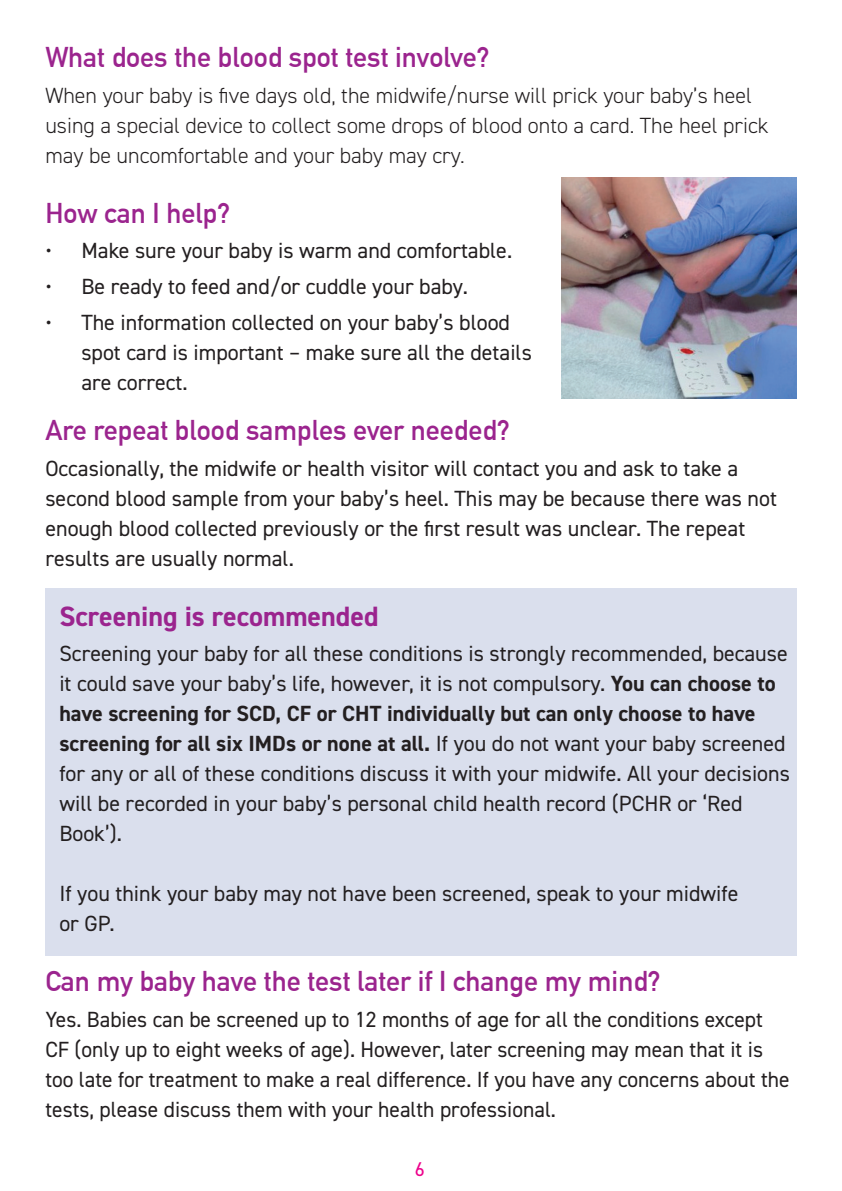
<style>
.page{position:relative;width:842px;height:1191px;background:#fff}
.page>*{position:absolute;margin:0;border:0;box-sizing:border-box;transform-origin:0 0}
.t1{font:700 28px "DIN Alternate";color:#9b248e}
.t2{font:700 28px "DIN2014";color:#9b248e}
.t3{font:22px/30px "DIN2014";color:#231f20}
.t4{font:300 22px/30px "DIN2014";color:#231f20}
.t5{font:20px "DIN2014";color:#ed028c}
.s1{font-weight:700}
</style>
<div class="page">
<div style="left:45px;top:588px;width:752px;height:367px;background:#dadfed"></div>
<img style="left:561px;top:177px;width:236px;height:222px">
<p class="t1" style="left:45px;top:36px;width:446px">What does the blood spot test involve?</p>
<p class="t4" style="left:45px;top:80px;width:725px">When your baby is five days old, the midwife/nurse will prick your baby’s heel using a special device to collect some drops of blood onto a card. The heel prick may be uncomfortable and your baby may cry.</p>
<p class="t1" style="left:45px;top:192px;width:186px">How can I help?</p>
<p class="t3" style="left:45px;top:235px;width:468px">• Make sure your baby is warm and comfortable.</p>
<p class="t3" style="left:45px;top:271px;width:424px">• Be ready to feed and/or cuddle your baby.</p>
<p class="t3" style="left:81px;top:307px;width:452px;text-indent:-36px">• The information collected on your baby’s blood spot card is important – make sure all the details are correct.</p>
<p class="t1" style="left:45px;top:409px;width:466px">Are repeat blood samples ever needed?</p>
<p class="t3" style="left:45px;top:452px;width:733px">Occasionally, the midwife or health visitor will contact you and ask to take a second blood sample from your baby’s heel. This may be because there was not enough blood collected previously or the first result was unclear. The repeat results are usually normal.</p>
<p class="t2" style="left:59px;top:597px;width:321px">Screening is recommended</p>
<p class="t3" style="left:59px;top:638px;width:732px">Screening your baby for all these conditions is strongly recommended, because it could save your baby’s life, however, it is not compulsory. <span class="s1">You can choose to have screening for SCD, CF or CHT individually but can only choose to have screening for all six IMDs or none at all.</span> If you do not want your baby screened for any or all of these conditions discuss it with your midwife. All your decisions will be recorded in your baby’s personal child health record (PCHR or ‘Red Book’).</p>
<p class="t3" style="left:59px;top:878px;width:681px">If you think your baby may not have been screened, speak to your midwife or GP.</p>
<p class="t1" style="left:45px;top:960px;width:617px">Can my baby have the test later if I change my mind?</p>
<p class="t3" style="left:45px;top:1004px;width:746px">Yes. Babies can be screened up to 12 months of age for all the conditions except CF (only up to eight weeks of age). However, later screening may mean that it is too late for treatment to make a real difference. If you have any concerns about the tests, please discuss them with your health professional.</p>
<p class="t5" style="left:415px;top:1157px;width:11px">6</p>
</div>
